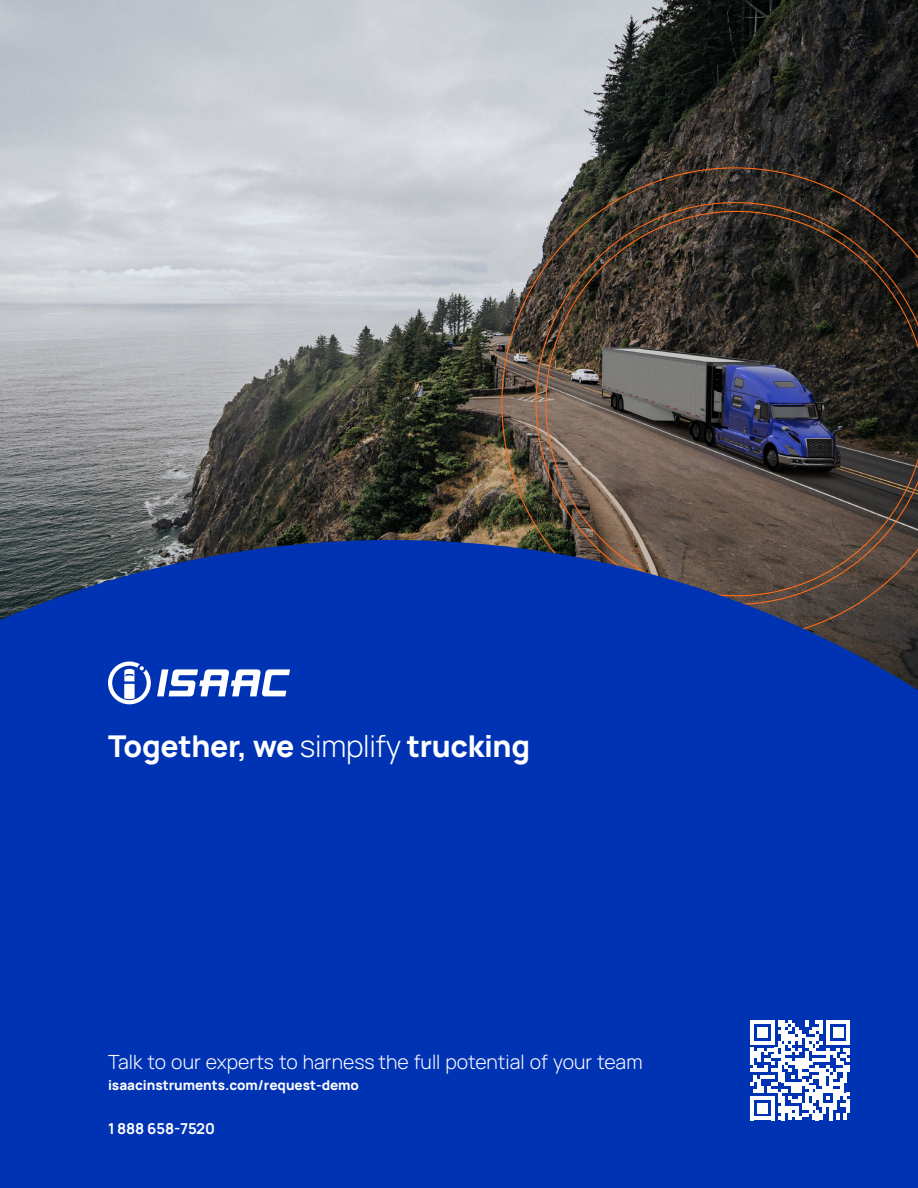
<style>
.page{position:relative;width:918px;height:1188px;background:#fff}
.page>*{position:absolute;margin:0;border:0;box-sizing:border-box;transform-origin:0 0}
.t1{font:800 30px "Manrope";letter-spacing:-.01em;color:#fff}
.t2{font:300 19.5px "Manrope";color:#fff}
.t3{font:700 15px "Manrope";letter-spacing:-.01em;color:#fff}
.t4{font:800 13.5px "Manrope";color:#fff}
.s1{font-weight:300}
</style>
<div class="page">
<img style="left:0;top:0;width:918px;height:540px">
<img style="left:501px;top:167px;width:417px;height:373px">
<div style="left:0;top:540px;width:918px;height:648px;background:#0033b4"></div>
<svg style="left:157px;top:669px;width:133px;height:27px"></svg>
<svg style="left:108px;top:662px;width:43px;height:42px"></svg>
<svg style="left:750px;top:1020px;width:100px;height:100px"></svg>
<p class="t1" style="left:108px;top:720px;width:424px">Together, we <span class="s1">simplify</span> trucking</p>
<p class="t2" style="left:108px;top:1048px;width:536px">Talk to our experts to harness the full potential of your team</p>
<p class="t4" style="left:108px;top:1074px;width:253px">isaacinstruments.com/request-demo</p>
<p class="t3" style="left:108px;top:1116px;width:108px">1 888 658-7520</p>
</div>
